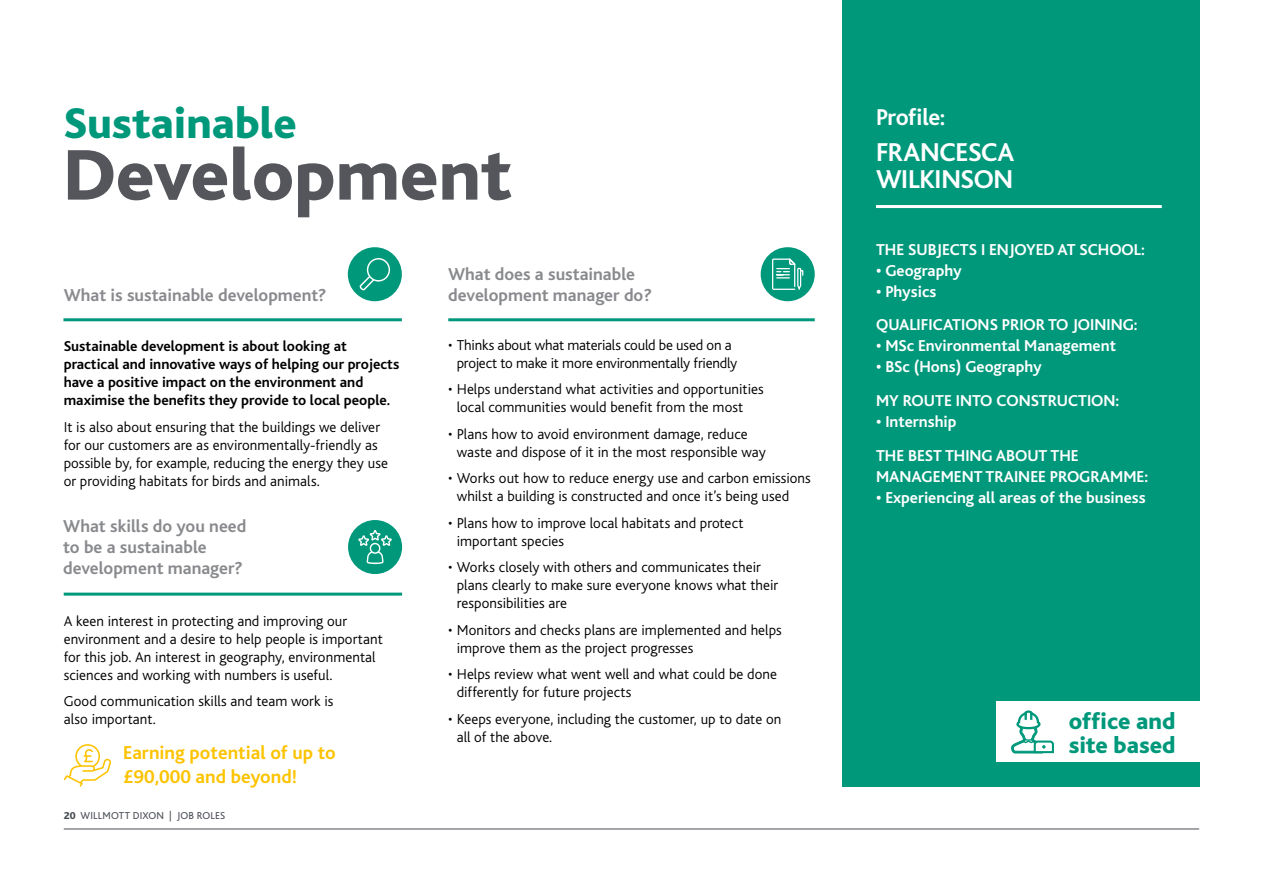
<style>
.page{position:relative;width:1263px;height:893px;background:#fff}
.page>*{position:absolute;margin:0;border:0;box-sizing:border-box;transform-origin:0 0}
.t1{font:800 75px "Bliss";color:#54565b}
.t2{font:800 45px "Bliss";color:#00987b}
.t3{font:700 27px/27px "Bliss";letter-spacing:-.015em;color:#fff}
.t4{font:800 24px "Bliss";color:#00987b}
.t5{font:700 24px "Bliss";letter-spacing:-.02em;color:#fff}
.t6{font:700 19.5px "Bliss";color:#fdc300}
.t7{font:700 18px/21px "Bliss";color:#898a8d}
.t8{font:700 16.5px/33.8px "Bliss";color:#fff}
.t9{font:300 15px/18px "Bliss";letter-spacing:.005em;color:#000}
.t10{font:700 15px/18px "Bliss";color:#000}
.t11{font:10.5px "Bliss";letter-spacing:.02em;color:#494d53}
.s1{font-weight:800}
</style>
<div class="page">
<div style="left:842px;top:0;width:357px;height:787px;background:#00987b"></div>
<div style="left:996px;top:702px;width:206px;height:60px;background:#fff"></div>
<hr style="left:876px;top:205px;width:286px;height:3px;background:#fff">
<hr style="left:63px;top:318px;width:339px;height:3px;background:#00987b">
<hr style="left:64px;top:593px;width:338px;height:3px;background:#00987b">
<hr style="left:448px;top:318px;width:367px;height:3px;background:#00987b">
<hr style="left:64px;top:829px;width:1135px;height:1px;background:#494d53">
<div style="left:348px;top:247px;width:54px;height:54px;background:#00987b;border-radius:50%"></div>
<svg style="left:360px;top:258px;width:30px;height:32px"></svg>
<div style="left:348px;top:520px;width:54px;height:54px;background:#00987b;border-radius:50%"></div>
<svg style="left:358px;top:530px;width:34px;height:34px"></svg>
<div style="left:761px;top:247px;width:54px;height:54px;background:#00987b;border-radius:50%"></div>
<svg style="left:772px;top:258px;width:32px;height:32px"></svg>
<svg style="left:1011px;top:710px;width:43px;height:44px"></svg>
<svg style="left:64px;top:744px;width:47px;height:43px"></svg>
<h2 class="t2" style="left:64px;top:100px;width:234px">Sustainable</h2>
<h1 class="t1" style="left:64px;top:136px;width:449px">Development</h1>
<p class="t7" style="left:64px;top:285px;width:264px">What is sustainable development?</p>
<p class="t10" style="left:64px;top:338px;width:337px">Sustainable development is about looking at practical and innovative ways of helping our projects have a positive impact on the environment and maximise the benefits they provide to local people.</p>
<p class="t9" style="left:64px;top:418px;width:326px">It is also about ensuring that the buildings we deliver for our customers are as environmentally-friendly as possible by, for example, reducing the energy they use or providing habitats for birds and animals.</p>
<p class="t7" style="left:63px;top:516px;width:185px">What skills do you need to be a sustainable development manager?</p>
<p class="t9" style="left:64px;top:612px;width:321px">A keen interest in protecting and improving our environment and a desire to help people is important for this job. An interest in geography, environmental sciences and working with numbers is useful.</p>
<p class="t9" style="left:64px;top:692px;width:271px">Good communication skills and team work is also important.</p>
<h3 class="t6" style="left:123px;top:743px;width:214px">Earning potential of up to</h3>
<h3 class="t6" style="left:123px;top:767px;width:175px">£90,000 and beyond!</h3>
<p class="t11" style="left:64px;top:810px;width:163px"><span class="s1">20</span> WILLMOTT DIXON | JOB ROLES</p>
<p class="t7" style="left:448px;top:264px;width:205px">What does a sustainable development manager do?</p>
<p class="t9" style="left:448px;top:336px;width:291px;text-align:center">• Thinks about what materials could be used on a project to make it more environmentally friendly</p>
<p class="t9" style="left:457px;top:381px;width:308px;text-indent:-9px">• Helps understand what activities and opportunities local communities would benefit from the most</p>
<p class="t9" style="left:457px;top:425px;width:311px;text-indent:-9px">• Plans how to avoid environment damage, reduce waste and dispose of it in the most responsible way</p>
<p class="t9" style="left:457px;top:470px;width:355px;text-indent:-9px">• Works out how to reduce energy use and carbon emissions whilst a building is constructed and once it’s being used</p>
<p class="t9" style="left:457px;top:514px;width:288px;text-indent:-9px">• Plans how to improve local habitats and protect important species</p>
<p class="t9" style="left:457px;top:559px;width:323px;text-indent:-9px">• Works closely with others and communicates their plans clearly to make sure everyone knows what their responsibilities are</p>
<p class="t9" style="left:457px;top:621px;width:326px;text-indent:-9px">• Monitors and checks plans are implemented and helps improve them as the project progresses</p>
<p class="t9" style="left:457px;top:666px;width:322px;text-indent:-9px">• Helps review what went well and what could be done differently for future projects</p>
<p class="t9" style="left:457px;top:710px;width:326px;text-indent:-9px">• Keeps everyone, including the customer, up to date on all of the above.</p>
<h3 class="t5" style="left:876px;top:104px;width:71px">Profile:</h3>
<h3 class="t3" style="left:876px;top:139px;width:140px">FRANCESCA<br>WILKINSON</h3>
<p class="t8" style="left:876px;top:233px;width:270px">THE SUBJECTS I ENJOYED AT SCHOOL:</p>
<p class="t8" style="left:876px;top:254px;width:87px">• Geography</p>
<p class="t8" style="left:876px;top:275px;width:263px">• Physics<br>QUALIFICATIONS PRIOR TO JOINING:</p>
<p class="t8" style="left:876px;top:329px;width:242px">• MSc Environmental Management</p>
<p class="t8" style="left:876px;top:350px;width:245px">• BSc (Hons) Geography<br>MY ROUTE INTO CONSTRUCTION:</p>
<p class="t8" style="left:876px;top:405px;width:204px">• Internship<br>THE BEST THING ABOUT THE</p>
<p class="t8" style="left:876px;top:460px;width:274px">MANAGEMENT TRAINEE PROGRAMME:</p>
<p class="t8" style="left:876px;top:481px;width:271px">• Experiencing all areas of the business</p>
<h3 class="t4" style="left:1069px;top:709px;width:108px">office and</h3>
<h3 class="t4" style="left:1069px;top:733px;width:108px">site based</h3>
</div>
